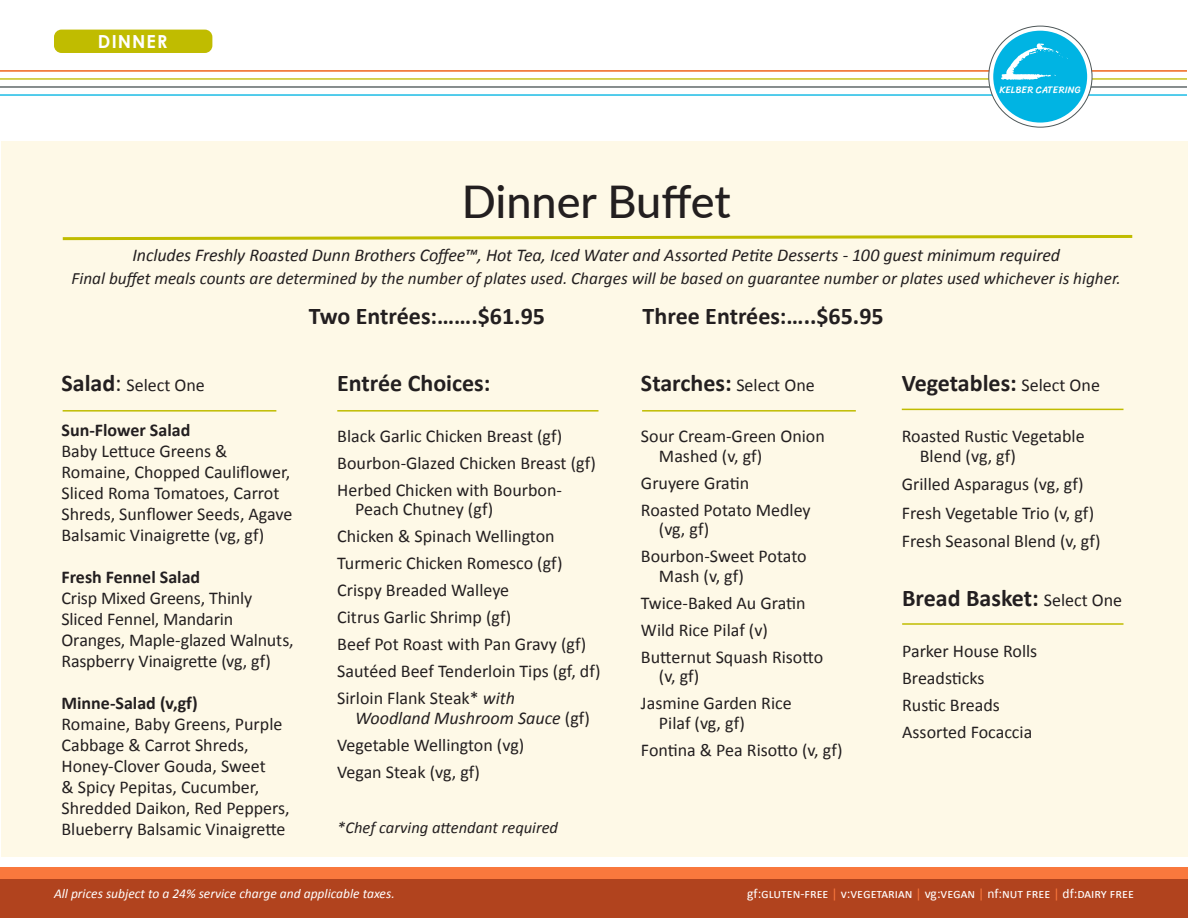
<style>
.page{position:relative;width:1188px;height:918px;background:#fff}
.page>*{position:absolute;margin:0;border:0;box-sizing:border-box;transform-origin:0 0}
.t1{font:500 45px "Lato";color:#231f20}
.t2{font:700 24px "Calibri";color:#231f20}
.t3{font:18px/21px "Calibri";color:#231f20}
.t4{font:italic 18px/19.5px "Calibri";letter-spacing:-.005em;color:#231f20}
.t5{font:700 18px "Calibri";color:#231f20}
.t6{font:700 18px "Century Gothic";letter-spacing:.06em;color:#fff}
.t7{font:italic 17.25px "Calibri";color:#231f20}
.t8{font:italic 16.5px "Calibri";color:#231f20}
.t9{font:13.5px "Calibri";color:#fff}
.t10{font:italic 13.5px "Calibri";color:#fff}
.t11{font:9.75px "Sriracha";letter-spacing:.005em;color:#fff}
.s1{font-weight:700;font-size:24px}
.s2{font-size:24px}
.s3{font-style:normal}
.s4{font-weight:400;font-size:18px}
.s5{color:#f9783d}
</style>
<div class="page">
<div style="left:0;top:878px;width:1188px;height:40px;background:#b1431e"></div>
<div style="left:0;top:867px;width:1188px;height:12px;background:#f9783d"></div>
<hr style="left:0;top:70px;width:1187px;height:2px;background:#ed5200">
<hr style="left:0;top:78px;width:1187px;height:2px;background:#c0bc00">
<hr style="left:0;top:86px;width:1187px;height:2px;background:#4e5758">
<hr style="left:0;top:94px;width:1187px;height:2px;background:#00b4e3">
<div style="left:1px;top:141px;width:1186px;height:716px;background:#fef9e7"></div>
<svg style="left:989px;top:26px;width:103px;height:101px"></svg>
<div style="left:993px;top:31px;width:94px;height:92px;background:#00b4e3;border-radius:50%"></div>
<svg style="left:1001px;top:43px;width:67px;height:37px"></svg>
<div style="left:54px;top:30px;width:158px;height:23px;background:#c0bc00;border-radius:8px"></div>
<svg style="left:62px;top:235px;width:1071px;height:6px"></svg>
<hr style="left:63px;top:410px;width:213px;height:2px;background:#c0bc00">
<hr style="left:337px;top:410px;width:261px;height:2px;background:#c0bc00">
<hr style="left:902px;top:409px;width:222px;height:1px;background:#c0bc00">
<hr style="left:642px;top:410px;width:214px;height:2px;background:#c0bc00">
<hr style="left:902px;top:623px;width:222px;height:2px;background:#c0bc00">
<p class="t6" style="left:98px;top:30px;width:71px">DINNER</p>
<p class="t11" style="left:999px;top:84px;width:83px">KELBER CATERING</p>
<p class="t1" style="left:462px;top:169px;width:271px">Dinner Buffet</p>
<p class="t4" style="left:132px;top:245px;width:929px">Includes Freshly Roasted Dunn Brothers Coffee™, Hot Tea, Iced Water and Assorted Petite Desserts - 100 guest minimum required</p>
<p class="t7" style="left:72px;top:266px;width:1051px">Final buffet meals counts are determined by the number of plates used. Charges will be based on guarantee number or plates used whichever is higher.</p>
<p class="t2" style="left:309px;top:301px;width:238px">Two Entrées:…….$61.95</p>
<p class="t2" style="left:643px;top:301px;width:243px">Three Entrées:…..$65.95</p>
<p class="t3" style="left:62px;top:375px;width:145px"><span class="s1">Salad</span><span class="s2">:</span> Select One</p>
<p class="t5" style="left:62px;top:419px;width:130px">Sun-Flower Salad</p>
<p class="t3" style="left:62px;top:441px;width:232px">Baby Lettuce Greens &amp;<br>Romaine, Chopped Cauliflower,<br>Sliced Roma Tomatoes, Carrot<br>Shreds, Sunflower Seeds, Agave<br>Balsamic Vinaigrette (vg, gf)</p>
<p class="t5" style="left:62px;top:566px;width:140px">Fresh Fennel Salad</p>
<p class="t3" style="left:62px;top:588px;width:234px">Crisp Mixed Greens, Thinly<br>Sliced Fennel, Mandarin<br>Oranges, Maple-glazed Walnuts,<br>Raspberry Vinaigrette (vg, gf)</p>
<p class="t5" style="left:62px;top:692px;width:138px">Minne-Salad (v,gf)</p>
<p class="t3" style="left:62px;top:714px;width:230px">Romaine, Baby Greens, Purple<br>Cabbage &amp; Carrot Shreds,<br>Honey-Clover Gouda, Sweet<br>&amp; Spicy Pepitas, Cucumber,<br>Shredded Daikon, Red Peppers,<br>Blueberry Balsamic Vinaigrette</p>
<p class="t2" style="left:337px;top:367px;width:155px">Entrée Choices:</p>
<p class="t3" style="left:337px;top:425px;width:227px">Black Garlic Chicken Breast (gf)</p>
<p class="t3" style="left:337px;top:452px;width:260px">Bourbon-Glazed Chicken Breast (gf)</p>
<p class="t3" style="left:355px;top:480px;width:208px;line-height:19.5px;text-indent:-18px">Herbed Chicken with Bourbon-<br>Peach Chutney (gf)</p>
<p class="t3" style="left:337px;top:526px;width:219px">Chicken &amp; Spinach Wellington</p>
<p class="t3" style="left:337px;top:553px;width:227px">Turmeric Chicken Romesco (gf)</p>
<p class="t3" style="left:337px;top:580px;width:173px">Crispy Breaded Walleye</p>
<p class="t3" style="left:337px;top:607px;width:176px">Citrus Garlic Shrimp (gf)</p>
<p class="t3" style="left:337px;top:634px;width:250px">Beef Pot Roast with Pan Gravy (gf)</p>
<p class="t3" style="left:337px;top:661px;width:265px">Sautéed Beef Tenderloin Tips (gf, df)</p>
<p class="t4" style="left:355px;top:688px;width:236px;text-indent:-18px"><span class="s3">Sirloin Flank Steak*</span> with<br>Woodland Mushroom Sauce <span class="s3">(gf)</span></p>
<p class="t3" style="left:337px;top:734px;width:189px">Vegetable Wellington (vg)</p>
<p class="t3" style="left:337px;top:761px;width:144px">Vegan Steak (vg, gf)</p>
<p class="t8" style="left:337px;top:817px;width:222px">*Chef carving attendant required</p>
<p class="t10" style="left:54px;top:884px;width:342px">All prices subject to a 24% service charge and applicable taxes.</p>
<p class="t2" style="left:641px;top:368px;width:175px">Starches: <span class="s4">Select One</span></p>
<p class="t3" style="left:659px;top:427px;width:167px;line-height:19.5px;text-indent:-18px">Sour Cream-Green Onion<br>Mashed (v, gf)</p>
<p class="t3" style="left:641px;top:473px;width:110px">Gruyere Gratin</p>
<p class="t3" style="left:659px;top:500px;width:153px;line-height:19.5px;text-indent:-18px">Roasted Potato Medley (vg, gf)</p>
<p class="t3" style="left:659px;top:547px;width:149px;line-height:19.5px;text-indent:-18px">Bourbon-Sweet Potato<br>Mash (v, gf)</p>
<p class="t3" style="left:641px;top:593px;width:166px">Twice-Baked Au Gratin</p>
<p class="t3" style="left:641px;top:620px;width:129px">Wild Rice Pilaf (v)</p>
<p class="t3" style="left:659px;top:647px;width:166px;line-height:19.5px;text-indent:-18px">Butternut Squash Risotto (v, gf)</p>
<p class="t3" style="left:659px;top:694px;width:134px;line-height:19.5px;text-indent:-18px">Jasmine Garden Rice<br>Pilaf (vg, gf)</p>
<p class="t3" style="left:641px;top:740px;width:203px">Fontina &amp; Pea Risotto (v, gf)</p>
<p class="t2" style="left:902px;top:368px;width:200px">Vegetables: <span class="s4">Select One</span></p>
<p class="t3" style="left:920px;top:427px;width:166px;line-height:19.5px;text-indent:-18px">Roasted Rustic Vegetable<br>Blend (vg, gf)</p>
<p class="t3" style="left:902px;top:474px;width:183px">Grilled Asparagus (vg, gf)</p>
<p class="t3" style="left:902px;top:503px;width:194px">Fresh Vegetable Trio (v, gf)</p>
<p class="t3" style="left:902px;top:531px;width:200px">Fresh Seasonal Blend (v, gf)</p>
<p class="t2" style="left:902px;top:583px;width:221px">Bread Basket: <span class="s4">Select One</span></p>
<p class="t3" style="left:902px;top:641px;width:137px">Parker House Rolls</p>
<p class="t3" style="left:902px;top:668px;width:84px">Breadsticks</p>
<p class="t3" style="left:902px;top:695px;width:99px">Rustic Breads</p>
<p class="t3" style="left:902px;top:722px;width:132px">Assorted Focaccia</p>
<p class="t9" style="left:747px;top:885px;width:388px">gf:gluten-free <span class="s5">|</span> v:vegetarian <span class="s5">|</span> vg:vegan <span class="s5">|</span> nf:nut free <span class="s5">|</span> df:dairy free</p>
</div>
